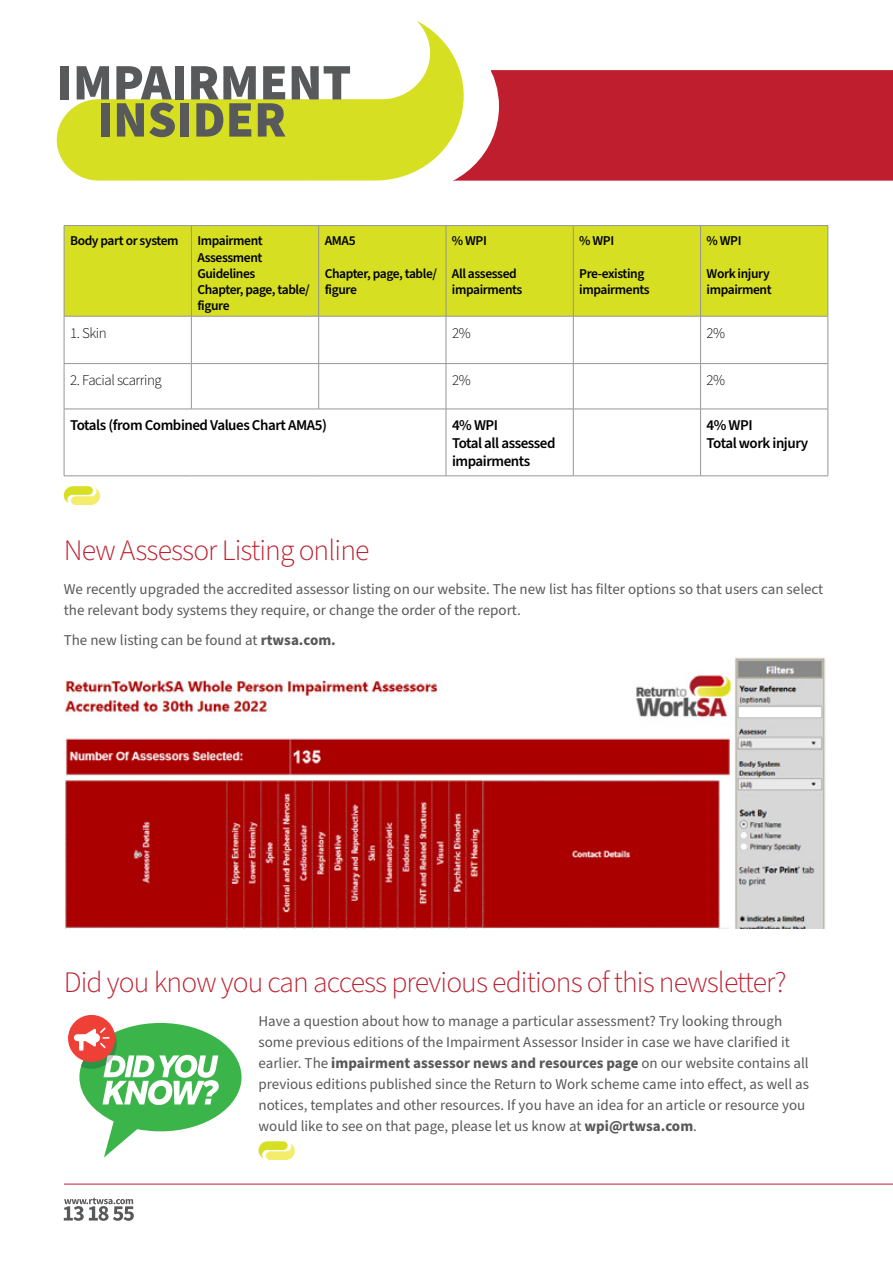
<style>
.page{position:relative;width:893px;height:1263px;background:#fff}
.page>*{position:absolute;margin:0;border:0;box-sizing:border-box;transform-origin:0 0}
.t1{font:900 51.3px/37px "Source Sans Pro";color:#58595b;text-align:center}
.t2{font:300 29.7px "Source Sans Pro";letter-spacing:-.03em;color:#be1e2d}
.t3{font:15px/21px "Source Sans Pro";color:#58595b}
.t4{font:600 15px/18px "Source Sans Pro";letter-spacing:-.03em;color:#000}
.t5{font:300 15px "Source Sans Pro";letter-spacing:-.03em;color:#000}
.t6{font:600 13.5px/16.2px "Source Sans Pro";letter-spacing:-.03em;color:#000}
.s1{font-weight:700}
</style>
<div class="page">
<div style="left:512px;top:70px;width:381px;height:111px;background:#be1e2d"></div>
<svg style="left:464px;top:70px;width:48px;height:111px"></svg>
<svg style="left:57px;top:21px;width:407px;height:160px"></svg>
<hr style="left:64px;top:1184px;width:829px;height:1px;background:#be1e2d">
<svg style="left:64px;top:1198px;width:70px;height:23px"></svg>
<div style="left:65px;top:226px;width:763px;height:90px;background:#d7df23"></div>
<hr style="left:64px;top:225px;width:127px;height:1px;background:#939598">
<hr style="left:64px;top:226px;width:1px;height:90px;background:#939598">
<hr style="left:191px;top:225px;width:128px;height:1px;background:#939598">
<hr style="left:191px;top:226px;width:1px;height:90px;background:#939598">
<hr style="left:319px;top:225px;width:127px;height:1px;background:#939598">
<hr style="left:318px;top:226px;width:1px;height:90px;background:#939598">
<hr style="left:446px;top:225px;width:127px;height:1px;background:#939598">
<hr style="left:446px;top:226px;width:1px;height:90px;background:#939598">
<hr style="left:573px;top:225px;width:128px;height:1px;background:#939598">
<hr style="left:573px;top:226px;width:1px;height:90px;background:#939598">
<hr style="left:701px;top:225px;width:127px;height:1px;background:#939598">
<hr style="left:700px;top:226px;width:1px;height:90px;background:#939598">
<hr style="left:828px;top:226px;width:1px;height:90px;background:#939598">
<hr style="left:64px;top:316px;width:127px;height:1px;background:#939598">
<hr style="left:64px;top:316px;width:1px;height:47px;background:#939598">
<hr style="left:191px;top:316px;width:128px;height:1px;background:#939598">
<hr style="left:191px;top:316px;width:1px;height:47px;background:#939598">
<hr style="left:319px;top:316px;width:127px;height:1px;background:#939598">
<hr style="left:318px;top:316px;width:1px;height:47px;background:#939598">
<hr style="left:446px;top:316px;width:127px;height:1px;background:#939598">
<hr style="left:446px;top:316px;width:1px;height:47px;background:#939598">
<hr style="left:573px;top:316px;width:128px;height:1px;background:#939598">
<hr style="left:573px;top:316px;width:1px;height:47px;background:#939598">
<hr style="left:701px;top:316px;width:127px;height:1px;background:#939598">
<hr style="left:700px;top:316px;width:1px;height:47px;background:#939598">
<hr style="left:828px;top:316px;width:1px;height:47px;background:#939598">
<hr style="left:64px;top:363px;width:127px;height:1px;background:#939598">
<hr style="left:64px;top:364px;width:1px;height:45px;background:#939598">
<hr style="left:191px;top:363px;width:128px;height:1px;background:#939598">
<hr style="left:191px;top:364px;width:1px;height:45px;background:#939598">
<hr style="left:319px;top:363px;width:127px;height:1px;background:#939598">
<hr style="left:318px;top:364px;width:1px;height:45px;background:#939598">
<hr style="left:446px;top:363px;width:127px;height:1px;background:#939598">
<hr style="left:446px;top:364px;width:1px;height:45px;background:#939598">
<hr style="left:573px;top:363px;width:128px;height:1px;background:#939598">
<hr style="left:573px;top:364px;width:1px;height:45px;background:#939598">
<hr style="left:701px;top:363px;width:127px;height:1px;background:#939598">
<hr style="left:700px;top:364px;width:1px;height:45px;background:#939598">
<hr style="left:828px;top:364px;width:1px;height:45px;background:#939598">
<hr style="left:64px;top:409px;width:127px;height:1px;background:#939598">
<hr style="left:64px;top:409px;width:1px;height:67px;background:#939598">
<hr style="left:191px;top:409px;width:128px;height:1px;background:#939598">
<hr style="left:319px;top:409px;width:127px;height:1px;background:#939598">
<hr style="left:446px;top:409px;width:127px;height:1px;background:#939598">
<hr style="left:446px;top:409px;width:1px;height:67px;background:#939598">
<hr style="left:573px;top:409px;width:128px;height:1px;background:#939598">
<hr style="left:573px;top:409px;width:1px;height:67px;background:#939598">
<hr style="left:701px;top:409px;width:127px;height:1px;background:#939598">
<hr style="left:700px;top:409px;width:1px;height:67px;background:#939598">
<hr style="left:828px;top:409px;width:1px;height:67px;background:#939598">
<hr style="left:64px;top:476px;width:127px;height:1px;background:#939598">
<hr style="left:191px;top:476px;width:128px;height:1px;background:#939598">
<hr style="left:319px;top:476px;width:127px;height:1px;background:#939598">
<hr style="left:446px;top:476px;width:127px;height:1px;background:#939598">
<hr style="left:573px;top:476px;width:128px;height:1px;background:#939598">
<hr style="left:701px;top:476px;width:127px;height:1px;background:#939598">
<svg style="left:259px;top:1141px;width:36px;height:19px"></svg>
<div style="left:68px;top:1015px;width:47px;height:47px;background:#ef4037;border-radius:50%"></div>
<svg style="left:74px;top:1023px;width:168px;height:134px"></svg>
<svg style="left:64px;top:486px;width:36px;height:19px"></svg>
<img style="left:64px;top:657px;width:762px;height:271px">
<h1 class="t1" style="left:57px;top:65px;width:296px">IMPAIRMENT<br>INSIDER</h1>
<p class="t6" style="left:70px;top:233px;width:110px">Body part or system</p>
<p class="t6" style="left:197px;top:233px;width:114px">Impairment<br>Assessment<br>Guidelines<br>Chapter, page, table/ figure</p>
<p class="t6" style="left:325px;top:233px;width:32px">AMA5</p>
<p class="t6" style="left:325px;top:266px;width:114px">Chapter, page, table/ figure</p>
<p class="t6" style="left:452px;top:233px;width:36px">% WPI</p>
<p class="t6" style="left:452px;top:266px;width:72px">All assessed impairments</p>
<p class="t6" style="left:579px;top:233px;width:36px">% WPI</p>
<p class="t6" style="left:579px;top:266px;width:72px">Pre-existing impairments</p>
<p class="t6" style="left:707px;top:233px;width:36px">% WPI</p>
<p class="t6" style="left:707px;top:266px;width:67px">Work injury impairment</p>
<p class="t5" style="left:70px;top:323px;width:38px">1. Skin</p>
<p class="t5" style="left:452px;top:323px;width:20px">2%</p>
<p class="t5" style="left:707px;top:323px;width:20px">2%</p>
<p class="t5" style="left:70px;top:370px;width:93px">2. Facial scarring</p>
<p class="t5" style="left:452px;top:370px;width:20px">2%</p>
<p class="t5" style="left:707px;top:370px;width:20px">2%</p>
<p class="t4" style="left:70px;top:417px;width:258px">Totals (from Combined Values Chart AMA5)</p>
<p class="t4" style="left:452px;top:417px;width:105px">4% WPI<br>Total all assessed impairments</p>
<p class="t4" style="left:707px;top:417px;width:103px">4% WPI<br>Total work injury</p>
<h2 class="t2" style="left:64px;top:531px;width:307px">New Assessor Listing online</h2>
<p class="t3" style="left:64px;top:579px;width:761px">We recently upgraded the accredited assessor listing on our website. The new list has filter options so that users can select the relevant body systems they require, or change the order of the report.</p>
<p class="t3" style="left:64px;top:630px;width:274px">The new listing can be found at <span class="s1">rtwsa.com.</span></p>
<h2 class="t2" style="left:64px;top:962px;width:724px">Did you know you can access previous editions of this newsletter?</h2>
<p class="t3" style="left:259px;top:1010px;width:552px">Have a question about how to manage a particular assessment? Try looking through some previous editions of the Impairment Assessor Insider in case we have clarified it earlier. The <span class="s1">impairment assessor news and resources page</span> on our website contains all previous editions published since the Return to Work scheme came into effect, as well as notices, templates and other resources. If you have an idea for an article or resource you would like to see on that page, please let us know at <span class="s1">wpi@rtwsa.com</span>.</p>
</div>
